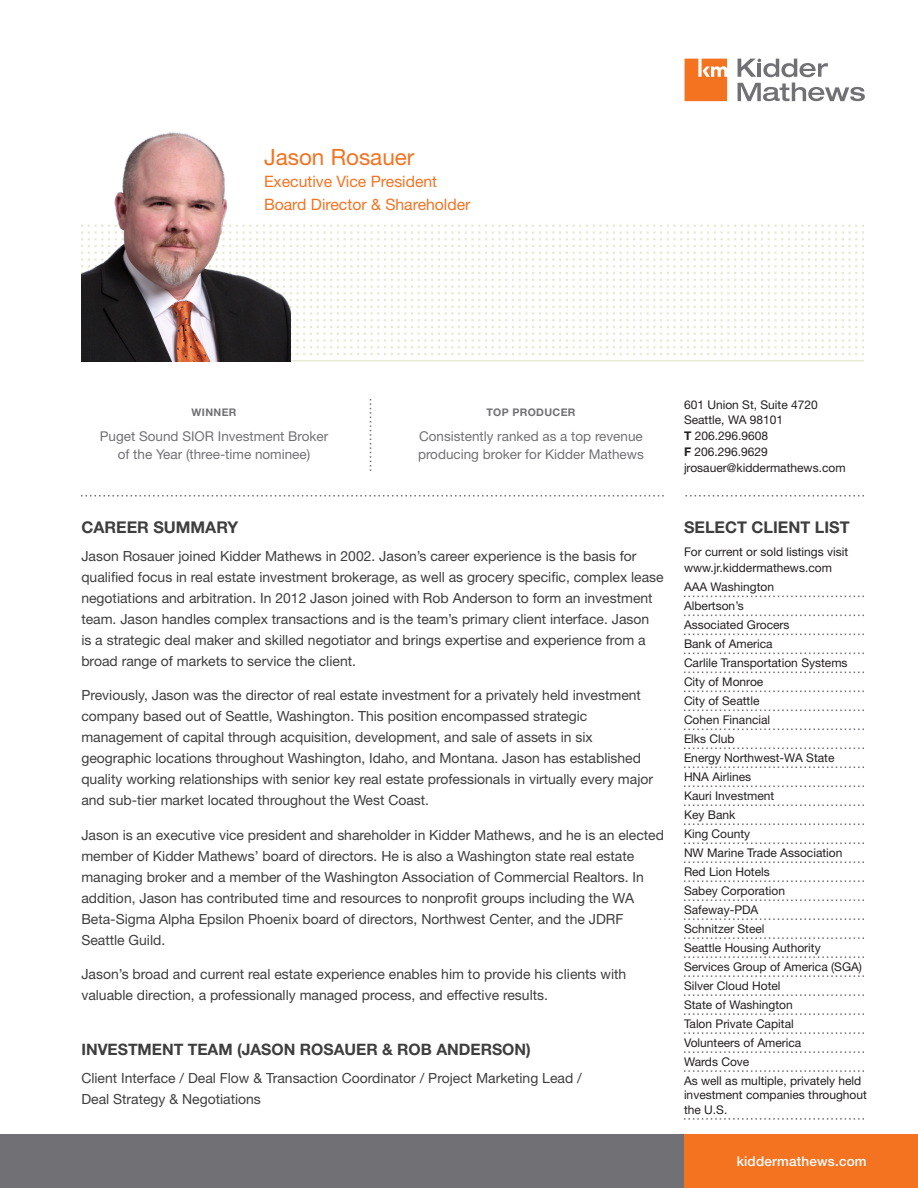
<style>
.page{position:relative;width:918px;height:1188px;background:#fff}
.page>*{position:absolute;margin:0;border:0;box-sizing:border-box;transform-origin:0 0}
.t1{font:22.5px "Helvetica Neue";color:#f47321}
._1st_Level_header{font:700 16.2px "Helvetica Neue";color:#3e3e3f}
.t2{font:15.75px "Helvetica Neue";color:#f47321}
._1st_Level_header-2{font:700 15.75px "Helvetica Neue";color:#3e3e3f}
.Body_Text{font:13.95px/21px "Helvetica Neue";color:#3e3e3f}
.t3{font:13.5px/18px "Helvetica Neue";color:#717074;text-align:center}
.t4{font:500 13.5px "Helvetica Neue";letter-spacing:.015em;color:#fff}
.Client_List{font:12px/14.4px "Helvetica Neue";color:#231f20}
.t5{font:700 10.5px "Helvetica Neue";letter-spacing:.035em;color:#717074}
.s1{font-weight:700}
</style>
<div class="page">
<svg style="left:685px;top:59px;width:42px;height:42px"></svg>
<svg style="left:738px;top:59px;width:127px;height:42px"></svg>
<div style="left:0;top:1134px;width:918px;height:54px;background:#717074"></div>
<div style="left:684px;top:1134px;width:234px;height:54px;background:#f47321"></div>
<svg style="left:291px;top:225px;width:573px;height:130px"></svg>
<hr style="left:81px;top:360px;width:783px;height:2px;background:#e7ead1">
<img style="left:81px;top:132px;width:210px;height:230px">
<svg style="left:684px;top:596px;width:180px;height:1px"></svg>
<svg style="left:684px;top:615px;width:180px;height:1px"></svg>
<svg style="left:684px;top:634px;width:180px;height:1px"></svg>
<svg style="left:684px;top:653px;width:180px;height:1px"></svg>
<svg style="left:684px;top:672px;width:180px;height:1px"></svg>
<svg style="left:684px;top:691px;width:180px;height:1px"></svg>
<svg style="left:684px;top:710px;width:180px;height:1px"></svg>
<svg style="left:684px;top:729px;width:180px;height:1px"></svg>
<svg style="left:684px;top:748px;width:180px;height:1px"></svg>
<svg style="left:684px;top:767px;width:180px;height:1px"></svg>
<svg style="left:684px;top:786px;width:180px;height:1px"></svg>
<svg style="left:684px;top:804px;width:180px;height:2px"></svg>
<svg style="left:684px;top:823px;width:180px;height:2px"></svg>
<svg style="left:684px;top:842px;width:180px;height:2px"></svg>
<svg style="left:684px;top:861px;width:180px;height:2px"></svg>
<svg style="left:684px;top:880px;width:180px;height:2px"></svg>
<svg style="left:684px;top:899px;width:180px;height:2px"></svg>
<svg style="left:684px;top:918px;width:180px;height:2px"></svg>
<svg style="left:684px;top:937px;width:180px;height:2px"></svg>
<svg style="left:684px;top:956px;width:180px;height:2px"></svg>
<svg style="left:684px;top:975px;width:180px;height:2px"></svg>
<svg style="left:684px;top:994px;width:180px;height:2px"></svg>
<svg style="left:684px;top:1013px;width:180px;height:2px"></svg>
<svg style="left:684px;top:1032px;width:180px;height:2px"></svg>
<svg style="left:684px;top:1051px;width:180px;height:2px"></svg>
<svg style="left:684px;top:1070px;width:180px;height:2px"></svg>
<svg style="left:684px;top:1118px;width:180px;height:2px"></svg>
<svg style="left:686px;top:495px;width:178px;height:1px"></svg>
<svg style="left:81px;top:495px;width:583px;height:1px"></svg>
<svg style="left:370px;top:399px;width:1px;height:72px"></svg>
<p class="t1" style="left:264px;top:143px;width:152px">Jason Rosauer</p>
<p class="t2" style="left:264px;top:172px;width:175px">Executive Vice President</p>
<p class="t2" style="left:264px;top:195px;width:208px">Board Director &amp; Shareholder</p>
<p class="t5" style="left:192px;top:406px;width:46px">WINNER</p>
<p class="t3" style="left:100px;top:427px;width:230px">Puget Sound SIOR Investment Broker of the Year (three-time nominee)</p>
<p class="t5" style="left:486px;top:406px;width:91px">TOP PRODUCER</p>
<p class="t3" style="left:418px;top:427px;width:227px;text-align:left">Consistently ranked as a top revenue producing broker for Kidder Mathews</p>
<p class="_1st_Level_header" style="left:81px;top:517px;width:158px">CAREER SUMMARY</p>
<p class="Body_Text" style="left:81px;top:545px;width:584px">Jason Rosauer joined Kidder Mathews in 2002. Jason’s career experience is the basis for qualified focus in real estate investment brokerage, as well as grocery specific, complex lease negotiations and arbitration. In 2012 Jason joined with Rob Anderson to form an investment team. Jason handles complex transactions and is the team’s primary client interface. Jason<br>is a strategic deal maker and skilled negotiator and brings expertise and experience from a broad range of markets to service the client.</p>
<p class="Body_Text" style="left:81px;top:685px;width:573px">Previously, Jason was the director of real estate investment for a privately held investment company based out of Seattle, Washington. This position encompassed strategic management of capital through acquisition, development, and sale of assets in six geographic locations throughout Washington, Idaho, and Montana. Jason has established quality working relationships with senior key real estate professionals in virtually every major and sub-tier market located throughout the West Coast.</p>
<p class="Body_Text" style="left:81px;top:824px;width:584px">Jason is an executive vice president and shareholder in Kidder Mathews, and he is an elected member of Kidder Mathews’ board of directors. He is also a Washington state real estate managing broker and a member of the Washington Association of Commercial Realtors. In addition, Jason has contributed time and resources to nonprofit groups including the WA Beta-Sigma Alpha Epsilon Phoenix board of directors, Northwest Center, and the JDRF Seattle Guild.</p>
<p class="Body_Text" style="left:81px;top:964px;width:546px">Jason’s broad and current real estate experience enables him to provide his clients with valuable direction, a professionally managed process, and effective results.</p>
<p class="_1st_Level_header-2" style="left:81px;top:1040px;width:451px">INVESTMENT TEAM (JASON ROSAUER &amp; ROB ANDERSON)</p>
<p class="Body_Text" style="left:81px;top:1067px;width:502px">Client Interface / Deal Flow &amp; Transaction Coordinator / Project Marketing Lead /<br>Deal Strategy &amp; Negotiations</p>
<p class="Client_List" style="left:684px;top:397px;width:135px">601 Union St, Suite 4720</p>
<p class="Client_List" style="left:684px;top:413px;width:101px">Seattle, WA 98101</p>
<p class="Client_List" style="left:684px;top:429px;width:86px"><span class="s1">T</span> 206.296.9608</p>
<p class="Client_List" style="left:684px;top:444px;width:85px"><span class="s1">F</span> 206.296.9629</p>
<p class="Client_List" style="left:684px;top:460px;width:163px">jrosauer@kiddermathews.com</p>
<p class="_1st_Level_header" style="left:684px;top:518px;width:167px">SELECT CLIENT LIST</p>
<p class="Client_List" style="left:684px;top:544px;width:166px;line-height:15.8px">For current or sold listings visit www.jr.kiddermathews.com</p>
<p class="Client_List" style="left:684px;top:579px;width:92px">AAA Washington</p>
<p class="Client_List" style="left:684px;top:598px;width:61px">Albertson’s</p>
<p class="Client_List" style="left:684px;top:617px;width:107px">Associated Grocers</p>
<p class="Client_List" style="left:684px;top:636px;width:90px">Bank of America</p>
<p class="Client_List" style="left:684px;top:655px;width:165px">Carlile Transportation Systems</p>
<p class="Client_List" style="left:684px;top:674px;width:81px">City of Monroe</p>
<p class="Client_List" style="left:684px;top:693px;width:77px">City of Seattle</p>
<p class="Client_List" style="left:684px;top:712px;width:88px">Cohen Financial</p>
<p class="Client_List" style="left:684px;top:731px;width:52px">Elks Club</p>
<p class="Client_List" style="left:684px;top:750px;width:152px">Energy Northwest-WA State</p>
<p class="Client_List" style="left:684px;top:769px;width:69px">HNA Airlines</p>
<p class="Client_List" style="left:684px;top:788px;width:92px">Kauri Investment</p>
<p class="Client_List" style="left:684px;top:807px;width:53px">Key Bank</p>
<p class="Client_List" style="left:684px;top:826px;width:68px">King County</p>
<p class="Client_List" style="left:684px;top:845px;width:160px">NW Marine Trade Association</p>
<p class="Client_List" style="left:684px;top:864px;width:87px">Red Lion Hotels</p>
<p class="Client_List" style="left:684px;top:883px;width:103px">Sabey Corporation</p>
<p class="Client_List" style="left:684px;top:902px;width:76px">Safeway-PDA</p>
<p class="Client_List" style="left:684px;top:921px;width:82px">Schnitzer Steel</p>
<p class="Client_List" style="left:684px;top:940px;width:138px">Seattle Housing Authority</p>
<p class="Client_List" style="left:684px;top:959px;width:179px">Services Group of America (SGA)</p>
<p class="Client_List" style="left:684px;top:978px;width:98px">Silver Cloud Hotel</p>
<p class="Client_List" style="left:684px;top:997px;width:110px">State of Washington</p>
<p class="Client_List" style="left:684px;top:1016px;width:111px">Talon Private Capital</p>
<p class="Client_List" style="left:684px;top:1035px;width:119px">Volunteers of America</p>
<p class="Client_List" style="left:684px;top:1054px;width:67px">Wards Cove</p>
<p class="Client_List" style="left:684px;top:1073px;width:184px">As well as multiple, privately held investment companies throughout the U.S.</p>
<p class="t4" style="left:737px;top:1153px;width:132px">kiddermathews.com</p>
</div>
